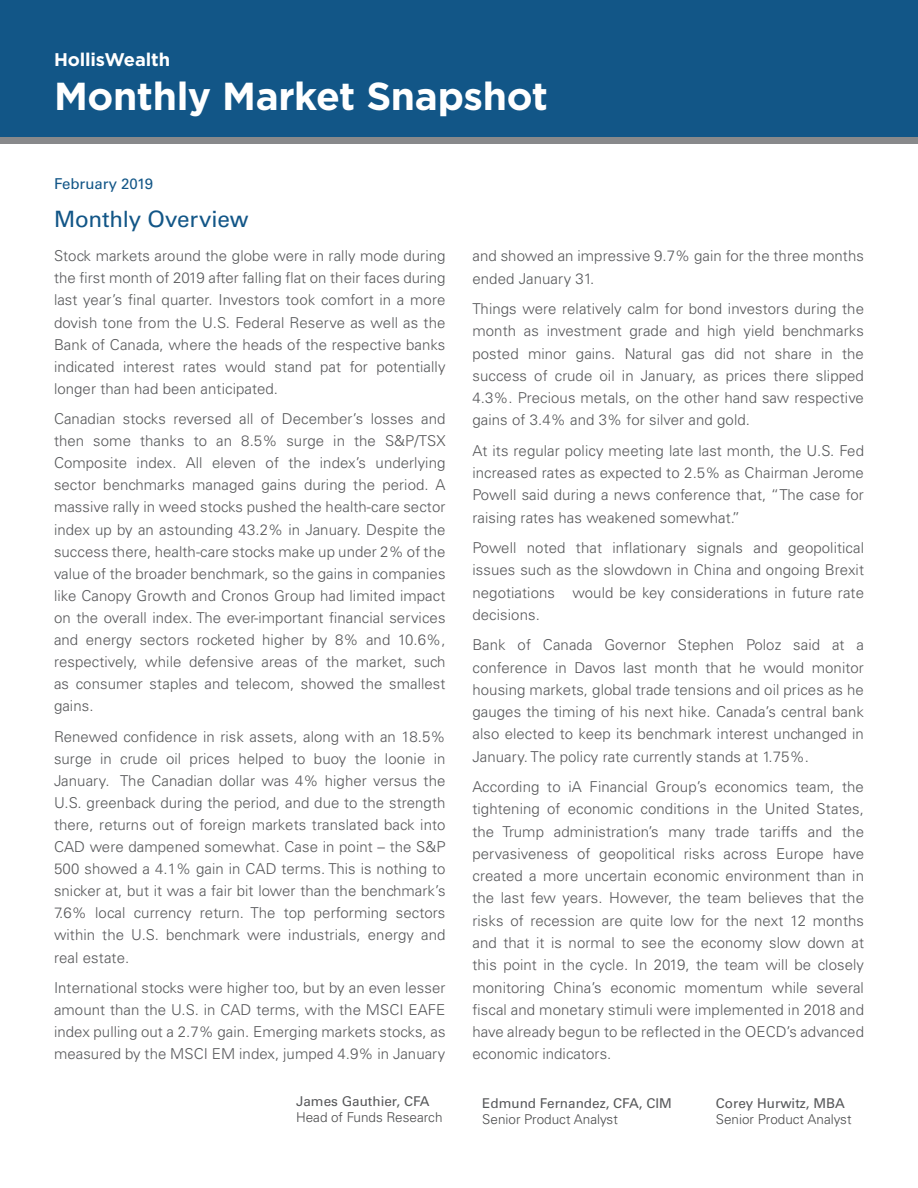
<style>
.page{position:relative;width:918px;height:1188px;background:#fff}
.page>*{position:absolute;margin:0;border:0;box-sizing:border-box;transform-origin:0 0}
.Headlines{font:700 39px "Gotham";letter-spacing:-.01em;color:#fff}
.Headlines-2{font:22.5px "Univers LT Pro 55 Roman";letter-spacing:-.01em;color:#125687}
.Headlines-3{font:700 18.3px "Gotham";letter-spacing:-.01em;color:#fff}
.iA_Body_Copy{font:300 15px/22px "Univers";letter-spacing:.005em;color:#57585a;text-align:justify}
.iA_Body_Copy-2{font:15px "Univers LT Pro 55 Roman";color:#125687}
.iA_Body_Copy-3{font:300 13.5px/16.2px "Univers LT Pro 45";color:#4b4c4d}
.iA_Body_Copy-4{font:13.5px/16.2px "Univers LT Pro 55 Roman";color:#57585a}
.s1{font-family:"Univers LT Pro 55 Roman";font-weight:400;color:#57585a}
.s2{font-family:"Univers LT Pro 45";font-weight:300;color:#4b4c4d}
</style>
<div class="page">
<div style="left:0;top:0;width:918px;height:138px;background:#125687"></div>
<div style="left:0;top:138px;width:918px;height:6px;background:#88898b"></div>
<p class="Headlines-3" style="left:54px;top:49px;width:118px">HollisWealth</p>
<p class="Headlines" style="left:54px;top:73px;width:496px">Monthly Market Snapshot</p>
<p class="iA_Body_Copy-2" style="left:54px;top:174px;width:101px">February 2019</p>
<p class="Headlines-2" style="left:54px;top:206px;width:196px">Monthly Overview</p>
<p class="iA_Body_Copy" style="left:54px;top:245px;width:393px">Stock markets around the globe were in rally mode during the first month of 2019 after falling flat on their faces during last year’s final quarter. Investors took comfort in a more dovish tone from the U.S. Federal Reserve as well as the Bank of Canada, where the heads of the respective banks indicated interest rates would stand pat for potentially longer than had been anticipated.</p>
<p class="iA_Body_Copy" style="left:54px;top:408px;width:393px">Canadian stocks reversed all of December’s losses and then some thanks to an 8.5% surge in the S&amp;P/TSX Composite index. All eleven of the index’s underlying sector benchmarks managed gains during the period. A massive rally in weed stocks pushed the health-care sector index up by an astounding 43.2% in January. Despite the success there, health-care stocks make up under 2% of the value of the broader benchmark, so the gains in companies like Canopy Growth and Cronos Group had limited impact on the overall index. The ever-important financial services and energy sectors rocketed higher by 8% and 10.6%, respectively, while defensive areas of the market, such as consumer staples and telecom, showed the smallest gains.</p>
<p class="iA_Body_Copy" style="left:54px;top:725px;width:393px">Renewed confidence in risk assets, along with an 18.5% surge in crude oil prices helped to buoy the loonie in January. The Canadian dollar was 4% higher versus the U.S. greenback during the period, and due to the strength there, returns out of foreign markets translated back into CAD were dampened somewhat. Case in point – the S&amp;P 500 showed a 4.1% gain in CAD terms. This is nothing to snicker at, but it was a fair bit lower than the benchmark’s 7.6% local currency return. The top performing sectors within the U.S. benchmark were industrials, energy and real estate.</p>
<p class="iA_Body_Copy" style="left:54px;top:976px;width:393px">International stocks were higher too, but by an even lesser amount than the U.S. in CAD terms, with the MSCI EAFE index pulling out a 2.7% gain. Emerging markets stocks, as measured by the MSCI EM index, jumped 4.9% in January</p>
<p class="iA_Body_Copy" style="left:472px;top:245px;width:393px">and showed an impressive 9.7% gain for the three months ended January 31.</p>
<p class="iA_Body_Copy" style="left:472px;top:297px;width:393px">Things were relatively calm for bond investors during the month as investment grade and high yield benchmarks posted minor gains. Natural gas did not share in the success of crude oil in January, as prices there slipped 4.3%. Precious metals, on the other hand saw respective gains of 3.4% and 3% for silver and gold.</p>
<p class="iA_Body_Copy" style="left:472px;top:439px;width:393px">At its regular policy meeting late last month, the U.S. Fed increased rates as expected to 2.5% as Chairman Jerome Powell said during a news conference that, “The case for raising rates has weakened somewhat.”</p>
<p class="iA_Body_Copy" style="left:472px;top:537px;width:393px">Powell noted that inflationary signals and geopolitical issues such as the slowdown in China and ongoing Brexit negotiations would be key considerations in future rate decisions.</p>
<p class="iA_Body_Copy" style="left:472px;top:634px;width:393px">Bank of Canada Governor Stephen Poloz said at a conference in Davos last month that he would monitor housing markets, global trade tensions and oil prices as he gauges the timing of his next hike. Canada’s central bank also elected to keep its benchmark interest unchanged in January. The policy rate currently stands at 1.75%.</p>
<p class="iA_Body_Copy" style="left:472px;top:776px;width:393px">According to iA Financial Group’s economics team, the tightening of economic conditions in the United States, the Trump administration’s many trade tariffs and the pervasiveness of geopolitical risks across Europe have created a more uncertain economic environment than in the last few years. However, the team believes that the risks of recession are quite low for the next 12 months and that it is normal to see the economy slow down at this point in the cycle. In 2019, the team will be closely monitoring China’s economic momentum while several fiscal and monetary stimuli were implemented in 2018 and have already begun to be reflected in the OECD’s advanced economic indicators.</p>
<p class="iA_Body_Copy-3" style="left:296px;top:1093px;width:148px"><span class="s1">James Gauthier, CFA<br></span>Head of Funds Research</p>
<p class="iA_Body_Copy-4" style="left:482px;top:1095px;width:191px">Edmund Fernandez, CFA, CIM<br><span class="s2">Senior Product Analyst</span></p>
<p class="iA_Body_Copy-3" style="left:716px;top:1095px;width:137px"><span class="s1">Corey Hurwitz, MBA<br></span>Senior Product Analyst</p>
</div>
